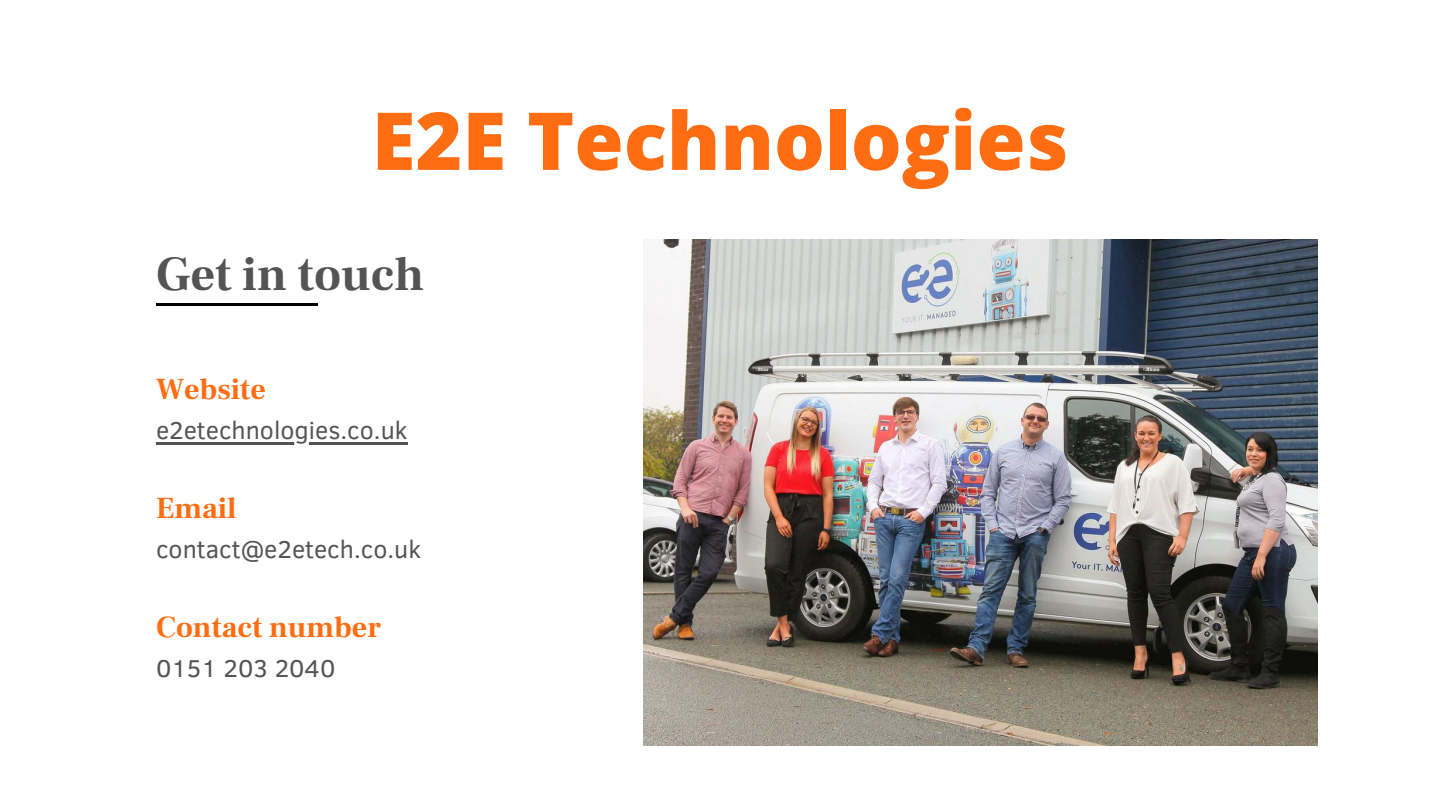
<style>
.page{position:relative;width:1440px;height:810px;background:#fff}
.page>*{position:absolute;margin:0;border:0;box-sizing:border-box;transform-origin:0 0}
.t1{font:800 80px "Open Sans";color:#ff6d13}
.t2{font:700 48px "Frank Ruhl Libre";color:#545454}
.t3{font:700 30px "Frank Ruhl Libre";color:#ff6d13}
.t4{font:25px "Clear Sans";color:#545454}
</style>
<div class="page">
<hr style="left:156px;top:442px;width:252px;height:2px;background:#545454">
<hr style="left:156px;top:303px;width:161px;height:3px;background:#000">
<img style="left:643px;top:240px;width:674px;height:505px">
<h1 class="t1" style="left:372px;top:84px;width:698px">E2E Technologies</h1>
<h2 class="t2" style="left:156px;top:244px;width:270px">Get in touch</h2>
<p class="t3" style="left:156px;top:370px;width:111px">Website</p>
<p class="t4" style="left:156px;top:412px;width:253px">e2etechnologies.co.uk</p>
<p class="t3" style="left:156px;top:489px;width:82px">Email</p>
<p class="t4" style="left:156px;top:531px;width:267px">contact@e2etech.co.uk</p>
<p class="t3" style="left:156px;top:608px;width:227px">Contact number</p>
<p class="t4" style="left:156px;top:650px;width:181px">0151 203 2040</p>
</div>
